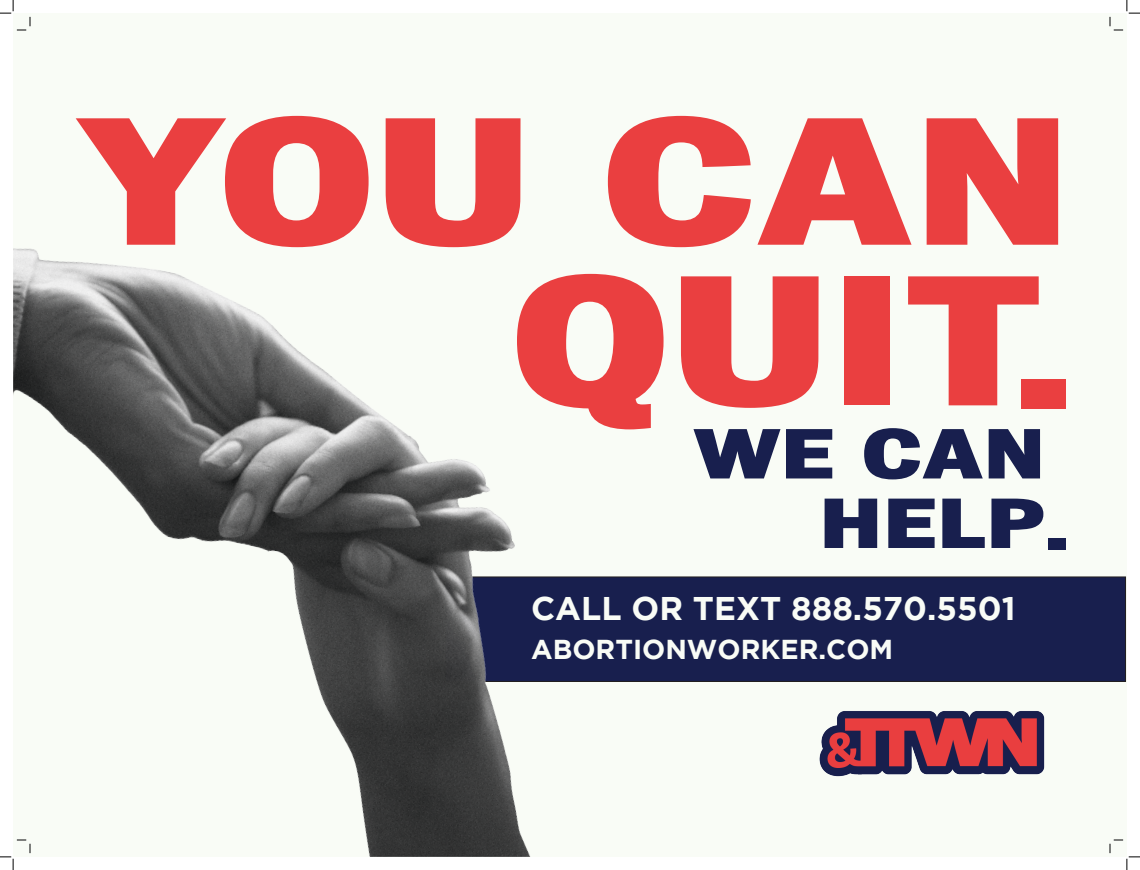
<style>
.page{position:relative;width:1140px;height:870px;background:#fff}
.page>*{position:absolute;margin:0;border:0;box-sizing:border-box;transform-origin:0 0}
.t1{font:700 179.38px "Chubbet Distended W01";color:#ea3f40}
.t2{font:700 175.81px "Chubbet Distended W01";color:#ea3f40}
.t3{font:700 70.31px "Chubbet Distended W01";color:#181f4e}
.t4{font:700 68.69px "Chubbet Distended W01";color:#181f4e}
.t5{font:700 32.75px "Gotham";color:#f9fcf6}
.t6{font:700 27.31px "Gotham";color:#f9fcf6}
</style>
<div class="page">
<div style="left:13px;top:13px;width:1114px;height:844px;background:#f9fcf6"></div>
<div style="left:445px;top:577px;width:681px;height:104px;background:#181f4e"></div>
<div style="left:445px;top:577px;width:681px;height:105px;border:1px solid #231f20"></div>
<img style="left:13px;top:248px;width:661px;height:609px">
<img style="left:819px;top:711px;width:226px;height:66px">
<svg style="left:0;top:0;width:31px;height:31px"></svg>
<svg style="left:0;top:840px;width:31px;height:30px"></svg>
<svg style="left:1110px;top:0;width:30px;height:31px"></svg>
<svg style="left:1110px;top:840px;width:30px;height:30px"></svg>
<p class="t2" style="left:75px;top:80px;width:999px">YOU CAN</p>
<p class="t1" style="left:511px;top:237px;width:532px">QUIT</p>
<p class="t1" style="left:1016px;top:240px;width:66px">.</p>
<p class="t4" style="left:693px;top:414px;width:354px">WE CAN</p>
<p class="t4" style="left:819px;top:484px;width:228px">HELP</p>
<p class="t3" style="left:1046px;top:484px;width:27px">.</p>
<p class="t5" style="left:531px;top:589px;width:486px">CALL OR TEXT 888.570.5501</p>
<p class="t6" style="left:531px;top:634px;width:364px">ABORTIONWORKER.COM</p>
</div>
